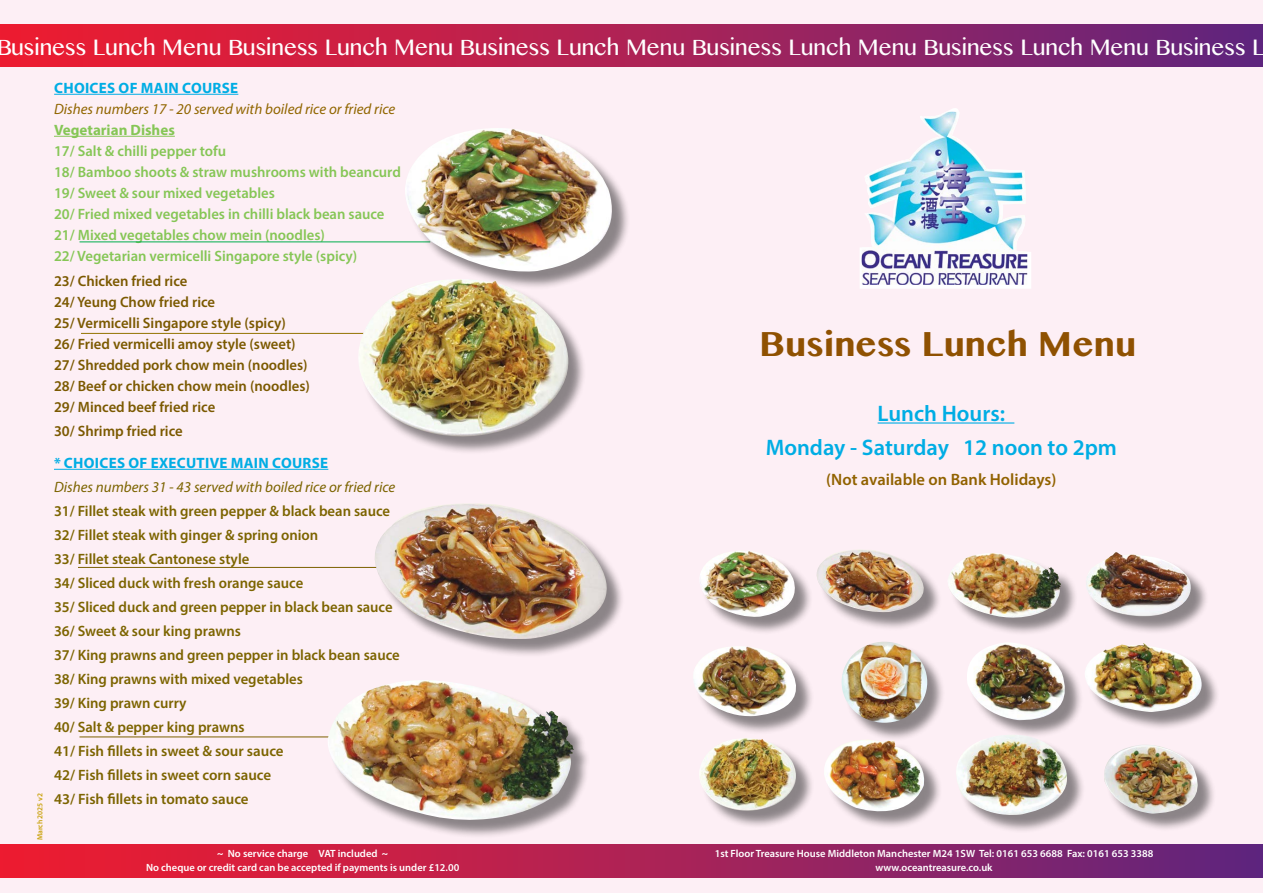
<style>
.page{position:relative;width:1263px;height:893px;background:#fdeff5}
.page>*{position:absolute;margin:0;border:0;box-sizing:border-box;transform-origin:0 0}
.t1{font:700 30px "Bangla MN";color:#8f5101}
.t2{font:600 22.5px/34.5px "Myriad Pro";color:#00ade4;text-align:center}
.t3{font:19.65px "Bangla MN";color:#fff}
.t4{font:600 16.5px "Myriad Pro";color:#916200}
.t5{font:600 15px/24px "Myriad Pro";color:#7c6400}
.t6{font:600 15px/21px "Myriad Pro";color:#86c656}
.t7{font:600 15px/21px "Myriad Pro";color:#7b5900}
.t8{font:italic 15px "Myriad Pro";color:#916600}
.t9{font:italic 15px "Myriad Pro";color:#7c6400}
.t10{font:700 15px "Myriad Pro";letter-spacing:.02em;color:#00ade4}
.t11{font:700 15px "Myriad Pro";color:#86c656}
.t12{font:600 10.5px/13.5px "Myriad Pro";color:#fff;text-align:center}
.t13{font:600 7.5px "Myriad Pro";color:#c8a108}
</style>
<div class="page">
<hr style="left:878px;top:422px;width:136px;height:2px;background:#00ade4">
<div style="left:0;top:845px;width:1263px;height:33px;background:linear-gradient(to right,#f41d2d,#62267d)"></div>
<div style="left:0;top:25px;width:1263px;height:42px;background:linear-gradient(to right,#f41d2d,#63267d)"></div>
<hr style="left:54px;top:94px;width:184px;height:1px;background:#00ade4">
<hr style="left:54px;top:136px;width:121px;height:1px;background:#86c656">
<hr style="left:54px;top:469px;width:274px;height:1px;background:#00ade4">
<hr style="left:81px;top:333px;width:300px;height:1px;background:#937300">
<hr style="left:80px;top:737px;width:287px;height:1px;background:#7c6100">
<hr style="left:78px;top:567px;width:332px;height:1px;background:#7c6100">
<hr style="left:80px;top:242px;width:350px;height:1px;background:#00ae4d">
<svg style="left:860px;top:108px;width:171px;height:181px"></svg>
<img style="left:862px;top:112px;width:165px;height:173px">
<div style="left:408px;top:130px;width:223px;height:160px;background:#000;opacity:.45"></div>
<img style="left:403px;top:128px;width:210px;height:145px">
<div style="left:361px;top:281px;width:226px;height:174px;background:#000;opacity:.45"></div>
<img style="left:357px;top:279px;width:213px;height:159px">
<div style="left:377px;top:506px;width:248px;height:152px;background:#000;opacity:.45"></div>
<img style="left:373px;top:503px;width:235px;height:138px">
<div style="left:330px;top:682px;width:262px;height:156px;background:#000;opacity:.45"></div>
<img style="left:326px;top:680px;width:250px;height:141px">
<div style="left:702px;top:553px;width:111px;height:83px;background:#000;opacity:.45"></div>
<img style="left:700px;top:551px;width:96px;height:67px">
<div style="left:702px;top:741px;width:113px;height:88px;background:#000;opacity:.45"></div>
<img style="left:699px;top:738px;width:98px;height:74px">
<div style="left:819px;top:552px;width:123px;height:79px;background:#000;opacity:.45"></div>
<img style="left:816px;top:550px;width:109px;height:64px">
<div style="left:950px;top:555px;width:129px;height:81px;background:#000;opacity:.45"></div>
<img style="left:948px;top:553px;width:114px;height:66px">
<div style="left:827px;top:742px;width:116px;height:88px;background:#000;opacity:.45"></div>
<img style="left:824px;top:741px;width:102px;height:72px">
<div style="left:695px;top:648px;width:119px;height:87px;background:#000;opacity:.45"></div>
<img style="left:693px;top:646px;width:104px;height:72px">
<div style="left:969px;top:645px;width:114px;height:94px;background:#000;opacity:.45"></div>
<img style="left:967px;top:642px;width:99px;height:80px">
<div style="left:1087px;top:646px;width:133px;height:84px;background:#000;opacity:.45"></div>
<img style="left:1085px;top:643px;width:118px;height:69px">
<div style="left:1088px;top:555px;width:121px;height:80px;background:#000;opacity:.45"></div>
<img style="left:1086px;top:552px;width:106px;height:66px">
<div style="left:959px;top:737px;width:127px;height:97px;background:#000;opacity:.45"></div>
<img style="left:956px;top:735px;width:112px;height:81px">
<div style="left:1107px;top:747px;width:109px;height:85px;background:#000;opacity:.45"></div>
<img style="left:1104px;top:745px;width:95px;height:70px">
<div style="left:844px;top:644px;width:102px;height:97px;background:#000;opacity:.45"></div>
<img style="left:842px;top:642px;width:85px;height:81px">
<h3 class="t3" style="left:-4px;top:33px;width:1270px">Business Lunch Menu Business Lunch Menu Business Lunch Menu Business Lunch Menu Business Lunch Menu Business L</h3>
<p class="t13" style="left:35px;top:840px;width:49px;rotate:-90deg">March 2025 v2</p>
<p class="t10" style="left:54px;top:78px;width:186px">CHOICES OF MAIN COURSE</p>
<p class="t8" style="left:54px;top:99px;width:343px">Dishes numbers 17 - 20 served with boiled rice or fried rice</p>
<p class="t11" style="left:54px;top:120px;width:122px">Vegetarian Dishes</p>
<p class="t6" style="left:54px;top:140px;width:348px">17/ Salt &amp; chilli pepper tofu<br>18/ Bamboo shoots &amp; straw mushrooms with beancurd 19/ Sweet &amp; sour mixed vegetables<br>20/ Fried mixed vegetables in chilli black bean sauce 21/ Mixed vegetables chow mein (noodles)<br>22/ Vegetarian vermicelli Singapore style (spicy)</p>
<p class="t7" style="left:54px;top:270px;width:257px">23/ Chicken fried rice<br>24/ Yeung Chow fried rice<br>25/ Vermicelli Singapore style (spicy)<br>26/ Fried vermicelli amoy style (sweet)<br>27/ Shredded pork chow mein (noodles)<br>28/ Beef or chicken chow mein (noodles)<br>29/ Minced beef fried rice</p>
<p class="t7" style="left:54px;top:420px;width:130px">30/ Shrimp fried rice</p>
<p class="t10" style="left:54px;top:453px;width:276px">* CHOICES OF EXECUTIVE MAIN COURSE</p>
<p class="t9" style="left:54px;top:477px;width:343px">Dishes numbers 31 - 43 served with boiled rice or fried rice</p>
<p class="t5" style="left:54px;top:498px;width:347px">31/ Fillet steak with green pepper &amp; black bean sauce 32/ Fillet steak with ginger &amp; spring onion<br>33/ Fillet steak Cantonese style<br>34/ Sliced duck with fresh orange sauce<br>35/ Sliced duck and green pepper in black bean sauce 36/ Sweet &amp; sour king prawns<br>37/ King prawns and green pepper in black bean sauce 38/ King prawns with mixed vegetables<br>39/ King prawn curry<br>40/ Salt &amp; pepper king prawns<br>41/ Fish fillets in sweet &amp; sour sauce<br>42/ Fish fillets in sweet corn sauce<br>43/ Fish fillets in tomato sauce</p>
<h1 class="t1" style="left:759px;top:322px;width:379px">Business Lunch Menu</h1>
<h2 class="t2" style="left:766px;top:395px;width:353px">Lunch Hours:<br>Monday - Saturday 12 noon to 2pm</h2>
<p class="t4" style="left:826px;top:469px;width:232px">(Not available on Bank Holidays)</p>
<p class="t12" style="left:146px;top:847px;width:315px">~ No service charge VAT included ~<br>No cheque or credit card can be accepted if payments is under £12.00</p>
<p class="t12" style="left:715px;top:847px;width:440px">1st Floor Treasure House Middleton Manchester M24 1SW Tel: 0161 653 6688 Fax: 0161 653 3388 www.oceantreasure.co.uk</p>
</div>
